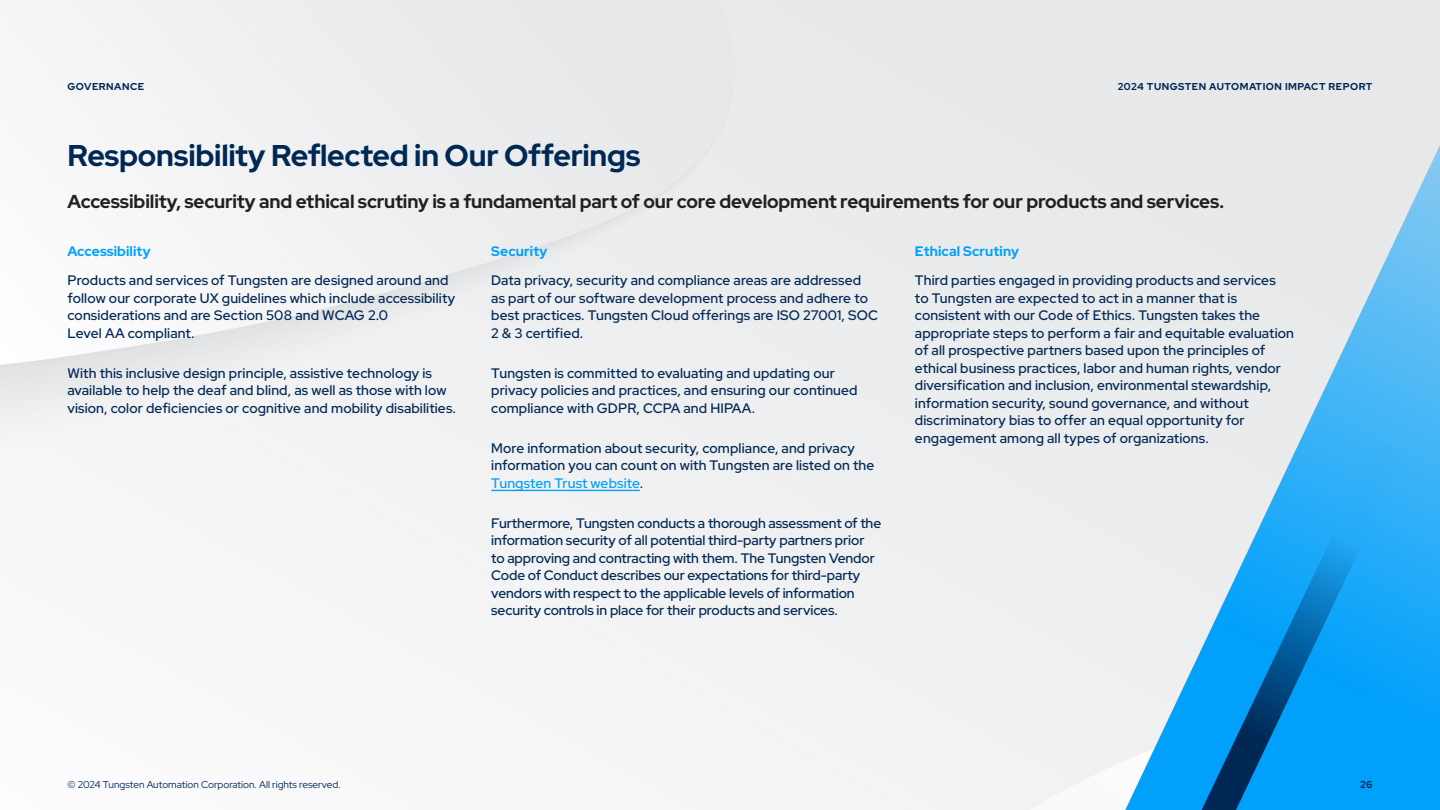
<style>
.page{position:relative;width:1440px;height:810px;background:#fff}
.page>*{position:absolute;margin:0;border:0;box-sizing:border-box;transform-origin:0 0}
.t1{font:700 30px "Red Hat Display";letter-spacing:-.01em;color:#002854}
.t2{font:700 18.75px "Red Hat Display";letter-spacing:-.005em;color:#231f20}
.t3{font:500 13.75px/17.5px "Red Hat Display";letter-spacing:.01em;color:#002854}
.t4{font:700 13.75px "Red Hat Display";letter-spacing:.01em;color:#00a0fb}
.t5{font:10px "Red Hat Display";color:#002854}
.t6{font:700 10px "Red Hat Display";letter-spacing:.05em;color:#002854}
.s1{color:#00a0fb}
</style>
<div class="page">
<svg style="left:1125px;top:1px;width:315px;height:809px;background:#c2ddee"></svg>
<svg style="left:1201px;top:444px;width:209px;height:366px;background:#30a6eb"></svg>
<hr style="left:491px;top:490px;width:149px;height:1px;background:#00a0fb">
<p class="t6" style="left:68px;top:80px;width:78px">GOVERNANCE</p>
<p class="t6" style="left:1118px;top:80px;width:256px">2024 TUNGSTEN AUTOMATION IMPACT REPORT</p>
<h1 class="t1" style="left:68px;top:135px;width:575px">Responsibility Reflected in Our Offerings</h1>
<h2 class="t2" style="left:68px;top:189px;width:1158px">Accessibility, security and ethical scrutiny is a fundamental part of our core development requirements for our products and services.</h2>
<p class="t4" style="left:68px;top:243px;width:85px">Accessibility</p>
<p class="t3" style="left:68px;top:271px;width:389px">Products and services of Tungsten are designed around and follow our corporate UX guidelines which include accessibility considerations and are Section 508 and WCAG 2.0<br>Level AA compliant.</p>
<p class="t3" style="left:68px;top:364px;width:390px">With this inclusive design principle, assistive technology is available to help the deaf and blind, as well as those with low vision, color deficiencies or cognitive and mobility disabilities.</p>
<p class="t4" style="left:491px;top:243px;width:58px">Security</p>
<p class="t3" style="left:491px;top:271px;width:388px">Data privacy, security and compliance areas are addressed as part of our software development process and adhere to best practices. Tungsten Cloud offerings are ISO 27001, SOC 2 &amp; 3 certified.</p>
<p class="t3" style="left:491px;top:364px;width:368px">Tungsten is committed to evaluating and updating our privacy policies and practices, and ensuring our continued compliance with GDPR, CCPA and HIPAA.</p>
<p class="t3" style="left:491px;top:439px;width:385px">More information about security, compliance, and privacy information you can count on with Tungsten are listed on the<br><span class="s1">Tungsten Trust website</span>.</p>
<p class="t3" style="left:491px;top:514px;width:392px">Furthermore, Tungsten conducts a thorough assessment of the information security of all potential third-party partners prior to approving and contracting with them. The Tungsten Vendor Code of Conduct describes our expectations for third-party vendors with respect to the applicable levels of information security controls in place for their products and services.</p>
<p class="t4" style="left:915px;top:243px;width:106px">Ethical Scrutiny</p>
<p class="t3" style="left:915px;top:271px;width:381px">Third parties engaged in providing products and services<br>to Tungsten are expected to act in a manner that is consistent with our Code of Ethics. Tungsten takes the appropriate steps to perform a fair and equitable evaluation of all prospective partners based upon the principles of ethical business practices, labor and human rights, vendor diversification and inclusion, environmental stewardship, information security, sound governance, and without discriminatory bias to offer an equal opportunity for engagement among all types of organizations.</p>
<p class="t5" style="left:68px;top:777px;width:275px">© 2024 Tungsten Automation Corporation. All rights reserved.</p>
<p class="t6" style="left:1360px;top:777px;width:14px">26</p>
</div>
